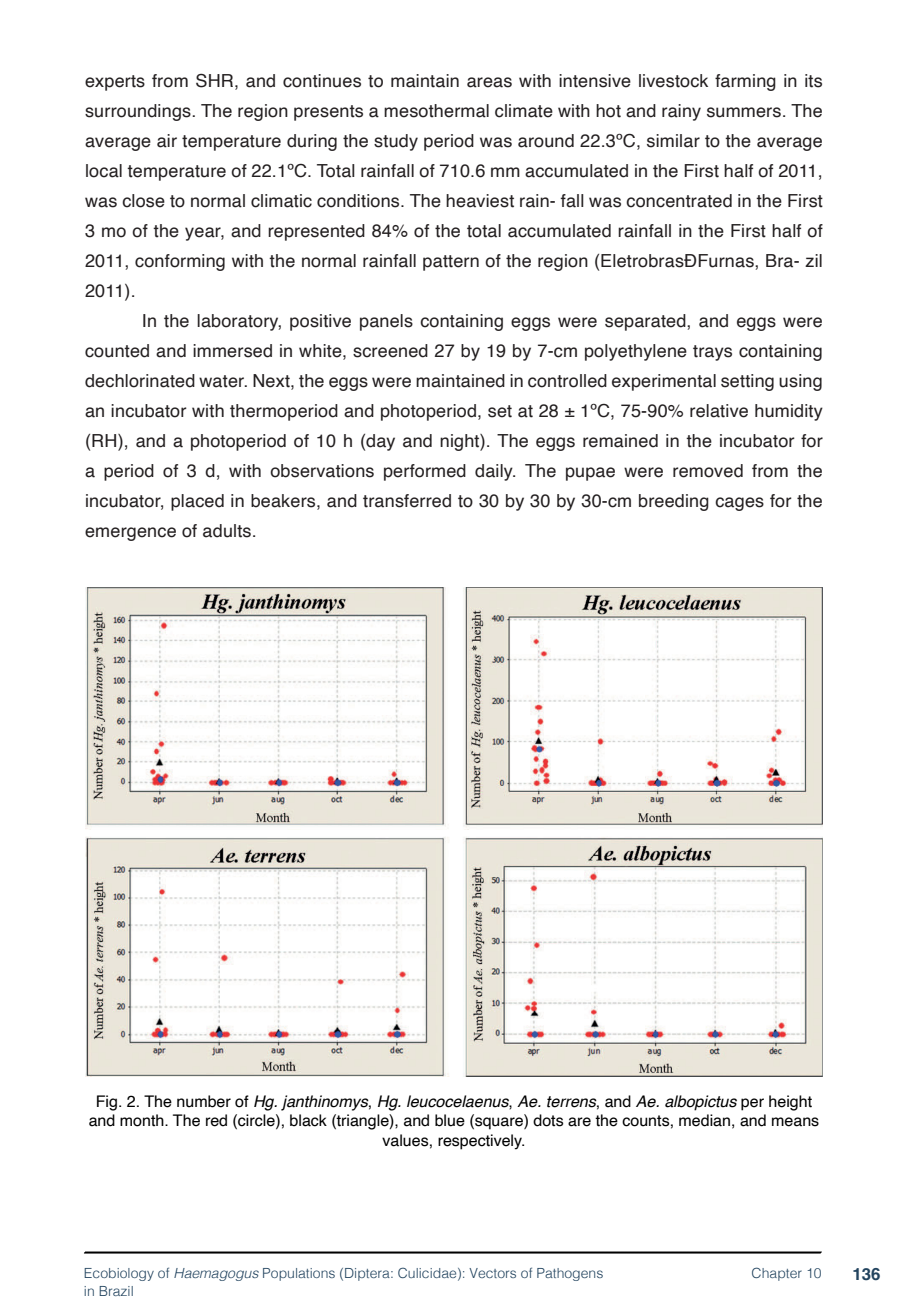
<style>
.page{position:relative;width:908px;height:1304px;background:#fff}
.page>*{position:absolute;margin:0;border:0;box-sizing:border-box;transform-origin:0 0}
.txt{font:18px/30px "Helvetica";letter-spacing:.01em;color:#231f20;text-align:justify}
.t1{font:700 16.8px "Helvetica";color:#23445f}
.imagens_graf_tab{font:16px/19.2px "Helvetica";color:#000;text-align:center}
.t2{font:300 14px/18px "Helvetica";color:#23445f}
.s1{font-style:italic}
</style>
<div class="page">
<svg style="left:84px;top:1251px;width:737px;height:3px;background:#515151"></svg>
<img style="left:85px;top:587px;width:737px;height:490px">
<p class="txt" style="left:85px;top:66px;width:739px">experts from SHR, and continues to maintain areas with intensive livestock farming in its surroundings. The region presents a mesothermal climate with hot and rainy summers. The average air temperature during the study period was around 22.3ºC, similar to the average local temperature of 22.1ºC. Total rainfall of 710.6 mm accumulated in the First half of 2011, was close to normal climatic conditions. The heaviest rain- fall was concentrated in the First 3 mo of the year, and represented 84% of the total accumulated rainfall in the First half of 2011, conforming with the normal rainfall pattern of the region (EletrobrasÐFurnas, Bra- zil 2011).</p>
<p class="txt" style="left:85px;top:306px;width:738px;text-indent:57px">In the laboratory, positive panels containing eggs were separated, and eggs were counted and immersed in white, screened 27 by 19 by 7-cm polyethylene trays containing dechlorinated water. Next, the eggs were maintained in controlled experimental setting using an incubator with thermoperiod and photoperiod, set at 28 ± 1ºC, 75-90% relative humidity (RH), and a photoperiod of 10 h (day and night). The eggs remained in the incubator for a period of 3 d, with observations performed daily. The pupae were removed from the incubator, placed in beakers, and transferred to 30 by 30 by 30-cm breeding cages for the emergence of adults.</p>
<p class="imagens_graf_tab" style="left:89px;top:1092px;width:731px">Fig. 2. The number of <span class="s1">Hg. janthinomys</span>, <span class="s1">Hg. leucocelaenus</span>, <span class="s1">Ae. terrens</span>, and <span class="s1">Ae. albopictus</span> per height and month. The red (circle), black (triangle), and blue (square) dots are the counts, median, and means values, respectively.</p>
<p class="t2" style="left:84px;top:1263px;width:520px">Ecobiology of <span class="s1">Haemagogus</span> Populations (Diptera: Culicidae): Vectors of Pathogens in Brazil</p>
<p class="t2" style="left:751px;top:1263px;width:72px">Chapter 10</p>
<p class="t1" style="left:851px;top:1264px;width:30px">136</p>
</div>
